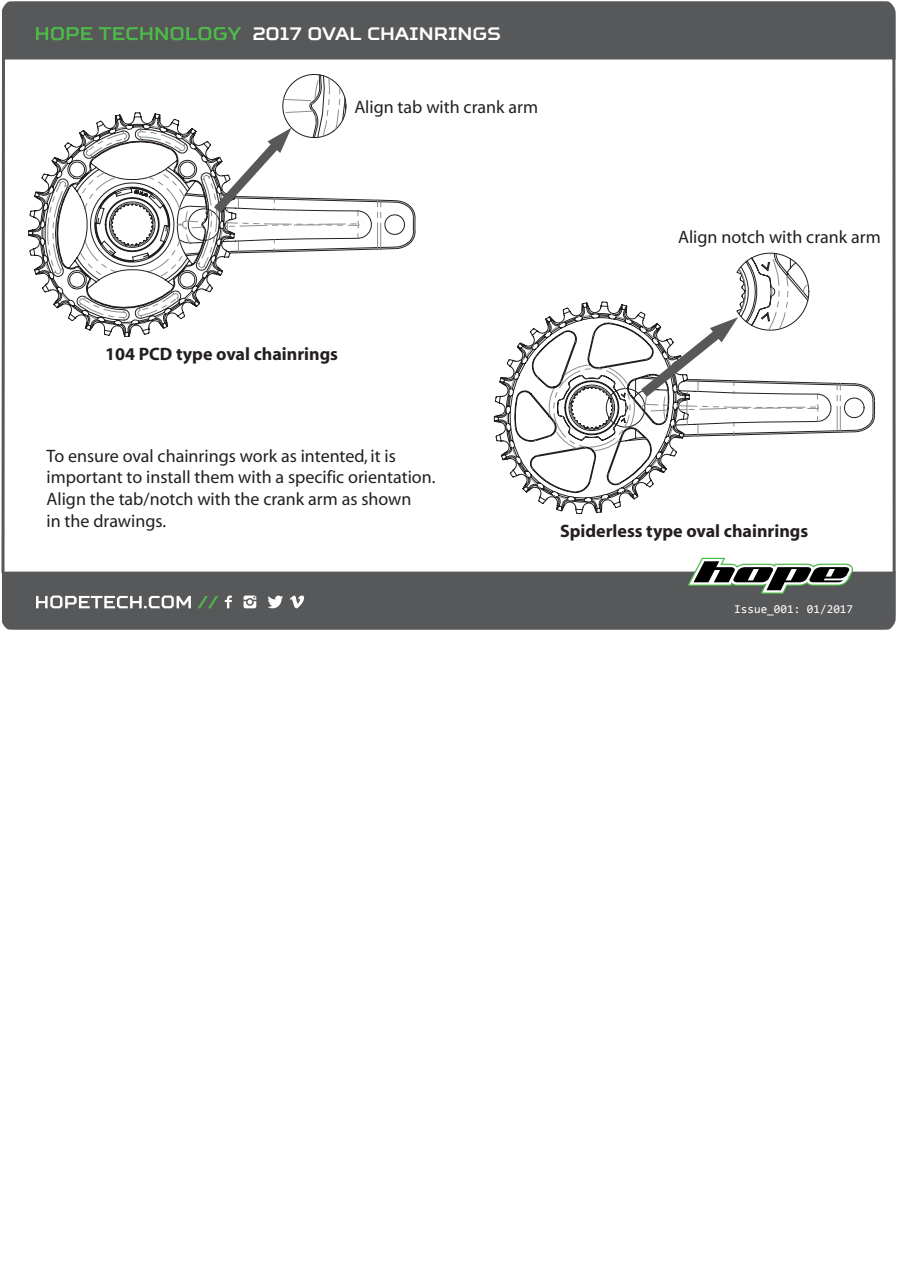
<style>
.page{position:relative;width:897px;height:1265px;background:#fff}
.page>*{position:absolute;margin:0;border:0;box-sizing:border-box;transform-origin:0 0}
.t1{font:18px/21.6px "Myriad";color:#231f20}
.t2{font:700 18px "Myriad";color:#231f20}
.t3{font:700 18px "Squares";color:#fff}
.t4{font:12px "Consolas";color:#fff}
</style>
<div class="page">
<div style="left:2px;top:571px;width:893px;height:58px;background:#57585a"></div>
<svg style="left:687px;top:557px;width:166px;height:36px"></svg>
<svg style="left:290px;top:594px;width:15px;height:15px"></svg>
<svg style="left:225px;top:595px;width:7px;height:13px"></svg>
<svg style="left:267px;top:595px;width:16px;height:13px"></svg>
<svg style="left:243px;top:595px;width:13px;height:13px"></svg>
<svg style="left:197px;top:596px;width:21px;height:12px"></svg>
<svg style="left:36px;top:595px;width:155px;height:13px"></svg>
<div style="left:2px;top:1px;width:893px;height:59px;background:#57585a"></div>
<svg style="left:36px;top:27px;width:56px;height:13px"></svg>
<svg style="left:99px;top:27px;width:142px;height:13px;background:#527f52"></svg>
<svg style="left:1px;top:55px;width:5px;height:521px"></svg>
<svg style="left:890px;top:55px;width:6px;height:521px"></svg>
<svg style="left:28px;top:191px;width:387px;height:146px"></svg>
<svg style="left:59px;top:292px;width:10px;height:12px"></svg>
<svg style="left:79px;top:290px;width:116px;height:40px"></svg>
<svg style="left:377px;top:200px;width:4px;height:49px"></svg>
<svg style="left:494px;top:377px;width:380px;height:137px"></svg>
<svg style="left:836px;top:383px;width:4px;height:49px"></svg>
<svg style="left:501px;top:253px;width:317px;height:251px"></svg>
<svg style="left:36px;top:74px;width:323px;height:207px"></svg>
<p class="t3" style="left:252px;top:23px;width:249px">2017 OVAL CHAINRINGS</p>
<p class="t1" style="left:354px;top:97px;width:185px">Align tab with crank arm</p>
<p class="t2" style="left:105px;top:345px;width:234px">104 PCD type oval chainrings</p>
<p class="t1" style="left:47px;top:445px;width:390px">To ensure oval chainrings work as intented, it is important to install them with a specific orientation.<br>Align the tab/notch with the crank arm as shown<br>in the drawings.</p>
<p class="t1" style="left:678px;top:226px;width:204px">Align notch with crank arm</p>
<p class="t2" style="left:560px;top:522px;width:249px">Spiderless type oval chainrings</p>
<p class="t4" style="left:734px;top:600px;width:120px">Issue_001: 01/2017</p>
</div>
